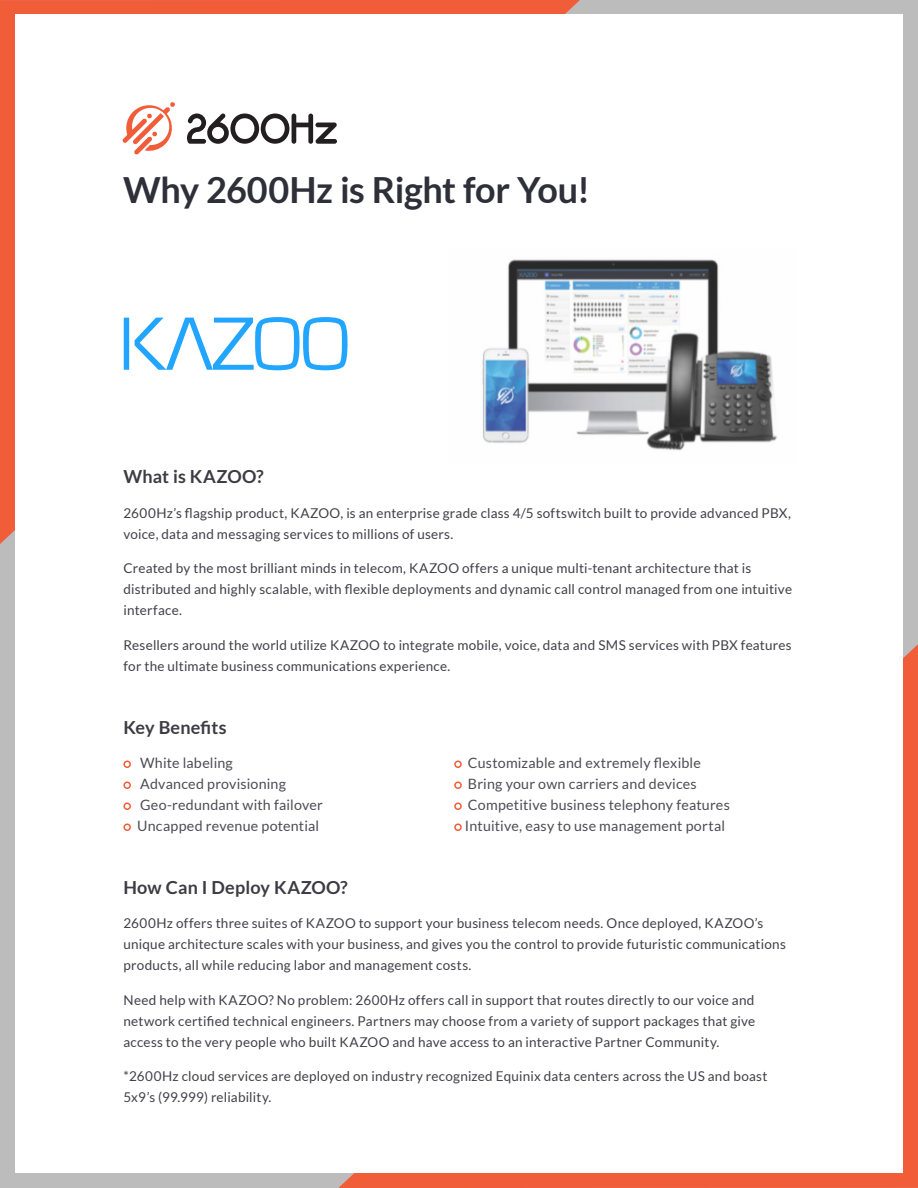
<style>
.page{position:relative;width:918px;height:1188px;background:#bdbcbc}
.page>*{position:absolute;margin:0;border:0;box-sizing:border-box;transform-origin:0 0}
.t1{font:700 36px "Lato";letter-spacing:-.015em;color:#2f2f39}
.Body_Text{font:700 18px "Lato";letter-spacing:.01em;color:#3d3c44}
.Body_Text-2{font:14.25px/21px "Lato";letter-spacing:.015em;color:#4e4c54}
.Body_Text-3{font:13.5px/21px "Lato";letter-spacing:.015em;color:#404048}
</style>
<div class="page">
<div style="left:0;top:0;width:580px;height:544px;background:#f15c39"></div>
<div style="left:338px;top:644px;width:580px;height:544px;background:#f15c39"></div>
<div style="left:15px;top:15px;width:888px;height:1158px;background:#fff"></div>
<svg style="left:122px;top:102px;width:53px;height:53px"></svg>
<svg style="left:187px;top:113px;width:150px;height:31px"></svg>
<svg style="left:124px;top:317px;width:224px;height:53px"></svg>
<img style="left:482px;top:259px;width:295px;height:192px">
<div style="left:123px;top:760px;width:8px;height:8px;border:2px solid #f15c39;border-radius:50%"></div>
<div style="left:123px;top:782px;width:8px;height:7px;border:2px solid #f15c39;border-radius:50%"></div>
<div style="left:123px;top:802px;width:8px;height:8px;border:2px solid #f15c39;border-radius:50%"></div>
<div style="left:123px;top:824px;width:8px;height:7px;border:2px solid #f15c39;border-radius:50%"></div>
<div style="left:454px;top:760px;width:8px;height:8px;border:2px solid #f15c39;border-radius:50%"></div>
<div style="left:454px;top:782px;width:8px;height:7px;border:2px solid #f15c39;border-radius:50%"></div>
<div style="left:454px;top:802px;width:8px;height:8px;border:2px solid #f15c39;border-radius:50%"></div>
<div style="left:454px;top:824px;width:8px;height:7px;border:2px solid #f15c39;border-radius:50%"></div>
<p class="t1" style="left:123px;top:170px;width:468px">Why 2600Hz is Right for You!</p>
<p class="Body_Text" style="left:123px;top:466px;width:142px">What is KAZOO?</p>
<p class="Body_Text-3" style="left:123px;top:502px;width:669px">2600Hz’s flagship product, KAZOO, is an enterprise grade class 4/5 softswitch built to provide advanced PBX, voice, data and messaging services to millions of users.</p>
<p class="Body_Text-3" style="left:123px;top:558px;width:670px">Created by the most brilliant minds in telecom, KAZOO offers a unique multi-tenant architecture that is distributed and highly scalable, with flexible deployments and dynamic call control managed from one intuitive interface.</p>
<p class="Body_Text-3" style="left:123px;top:634px;width:670px">Resellers around the world utilize KAZOO to integrate mobile, voice, data and SMS services with PBX features for the ultimate business communications experience.</p>
<p class="Body_Text" style="left:123px;top:717px;width:105px">Key Benefits</p>
<p class="Body_Text-2" style="left:137px;top:752px;width:187px">White labeling<br>Advanced provisioning<br>Geo-redundant with failover<br>Uncapped revenue potential</p>
<p class="Body_Text-2" style="left:465px;top:752px;width:266px">Customizable and extremely flexible Bring your own carriers and devices Competitive business telephony features Intuitive, easy to use management portal</p>
<p class="Body_Text" style="left:123px;top:877px;width:226px">How Can I Deploy KAZOO?</p>
<p class="Body_Text-3" style="left:123px;top:913px;width:664px">2600Hz offers three suites of KAZOO to support your business telecom needs. Once deployed, KAZOO’s unique architecture scales with your business, and gives you the control to provide futuristic communications products, all while reducing labor and management costs.</p>
<p class="Body_Text-3" style="left:123px;top:989px;width:633px;text-align:justify">Need help with KAZOO? No problem: 2600Hz offers call in support that routes directly to our voice and network certified technical engineers. Partners may choose from a variety of support packages that give access to the very people who built KAZOO and have access to an interactive Partner Community.</p>
<p class="Body_Text-3" style="left:123px;top:1066px;width:645px">*2600Hz cloud services are deployed on industry recognized Equinix data centers across the US and boast<br>5x9’s (99.999) reliability.</p>
</div>
